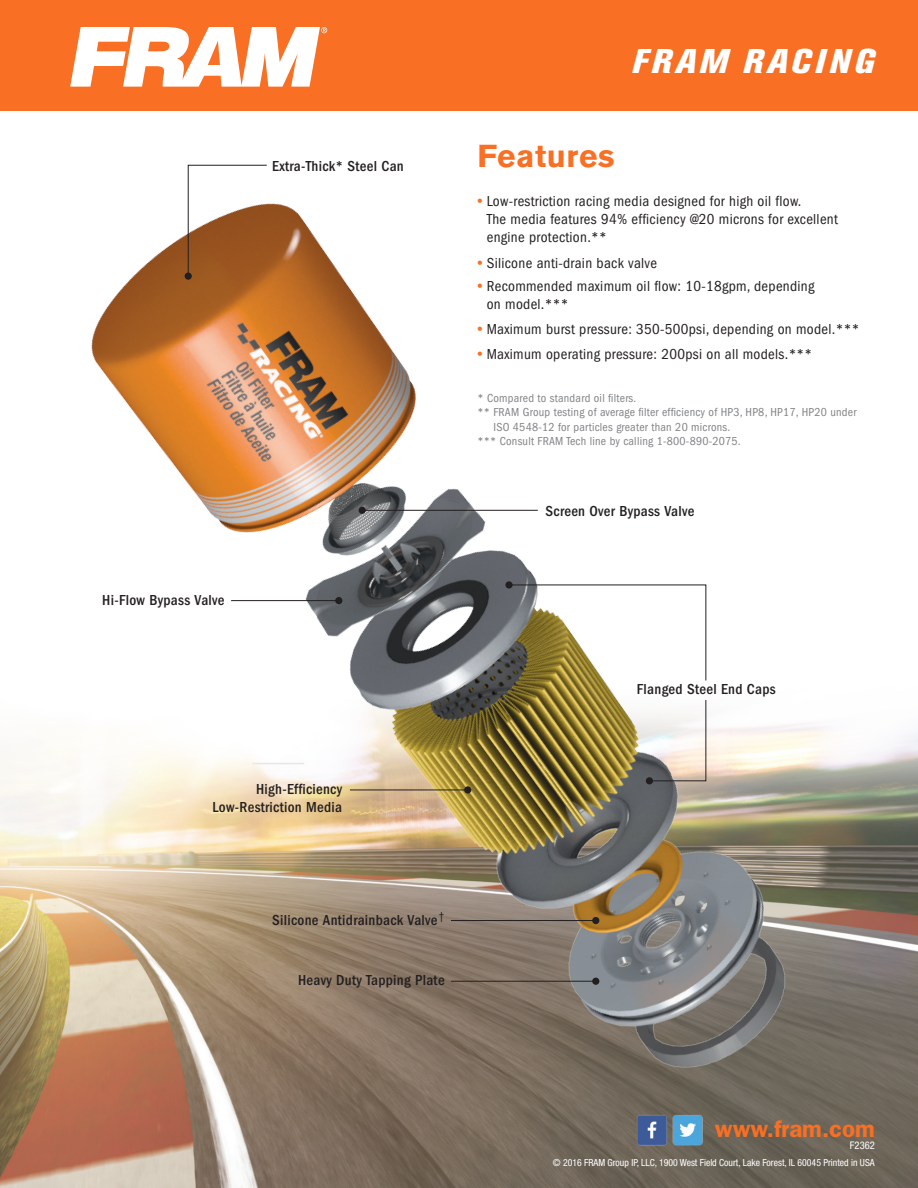
<style>
.page{position:relative;width:918px;height:1188px;background:#fff}
.page>*{position:absolute;margin:0;border:0;box-sizing:border-box;transform-origin:0 0}
.t1{font:italic 800 condensed 34.05px "Akzidenz Grotesk BE";letter-spacing:.09em;color:#fff;scale:1.11 1}
.t2{font:700 31.5px "Akzidenz Grotesk BE";letter-spacing:.02em;color:#f96f23}
.t3{font:600 24px "Franklin Gothic";color:#f96f23}
.t4{font:condensed 15px/18px "Franklin Gothic";letter-spacing:.02em;color:#231f20}
.t5{font:500 condensed 15px/18px "Franklin Gothic";letter-spacing:.02em;color:#231f20;text-align:right}
.t6{font:condensed 12px/14.4px "Franklin Gothic";letter-spacing:.02em;color:#808285}
.t7{font:condensed 10.5px "Helvetica Neue";color:#fff}
.t8{font:condensed 9.75px "Helvetica Neue";color:#fff}
.s1{font-family:"Akzidenz Grotesk BE";font-weight:500;font-stretch:normal;color:#f96f23}
</style>
<div class="page">
<div style="left:0;top:0;width:918px;height:111px;background:#f96f23"></div>
<svg style="left:73px;top:27px;width:254px;height:41px"></svg>
<img style="left:0;top:68px;width:918px;height:1120px">
<hr style="left:451px;top:920px;width:145px;height:1px;background:#231f20">
<div style="left:592px;top:917px;width:7px;height:7px;background:#231f20;border-radius:50%"></div>
<hr style="left:451px;top:981px;width:145px;height:1px;background:#231f20">
<div style="left:592px;top:978px;width:7px;height:7px;background:#231f20;border-radius:50%"></div>
<hr style="left:350px;top:789px;width:118px;height:1px;background:#231f20">
<div style="left:464px;top:786px;width:7px;height:8px;background:#231f20;border-radius:50%"></div>
<hr style="left:231px;top:600px;width:108px;height:1px;background:#231f20">
<div style="left:335px;top:597px;width:7px;height:7px;background:#231f20;border-radius:50%"></div>
<svg style="left:187px;top:164px;width:81px;height:113px"></svg>
<div style="left:185px;top:273px;width:7px;height:7px;background:#231f20;border-radius:50%"></div>
<hr style="left:362px;top:510px;width:176px;height:1px;background:#231f20">
<div style="left:359px;top:507px;width:7px;height:7px;background:#231f20;border-radius:50%"></div>
<svg style="left:649px;top:699px;width:58px;height:83px"></svg>
<div style="left:646px;top:777px;width:7px;height:7px;background:#231f20;border-radius:50%"></div>
<hr style="left:253px;top:763px;width:51px;height:1px;background:#e6e7e9">
<svg style="left:508px;top:584px;width:199px;height:97px"></svg>
<div style="left:505px;top:581px;width:8px;height:8px;background:#231f20;border-radius:50%"></div>
<p class="t5" style="left:272px;top:157px;width:133px">Extra-Thick* Steel Can</p>
<p class="t5" style="left:102px;top:591px;width:124px">Hi-Flow Bypass Valve</p>
<p class="t5" style="left:212px;top:780px;width:131px">High-Efficiency<br>Low-Restriction Media</p>
<h1 class="t1" style="left:632px;top:43px;width:221px">FRAM RACING</h1>
<p class="t2" style="left:477px;top:138px;width:138px">Features</p>
<p class="t4" style="left:487px;top:192px;width:353px;text-indent:-9px"><span class="s1">•</span> Low-restriction racing media designed for high oil flow.<br>The media features 94% efficiency @20 microns for excellent engine protection.**</p>
<p class="t4" style="left:477px;top:254px;width:181px"><span class="s1">•</span> Silicone anti-drain back valve</p>
<p class="t4" style="left:487px;top:277px;width:329px;text-indent:-9px"><span class="s1">•</span> Recommended maximum oil flow: 10-18gpm, depending on model.***</p>
<p class="t4" style="left:477px;top:320px;width:383px"><span class="s1">•</span> Maximum burst pressure: 350-500psi, depending on model.***</p>
<p class="t4" style="left:477px;top:345px;width:336px"><span class="s1">•</span> Maximum operating pressure: 200psi on all models.***</p>
<p class="t6" style="left:477px;top:391px;width:161px">* Compared to standard oil filters.</p>
<p class="t6" style="left:493px;top:405px;width:365px;text-indent:-16px">** FRAM Group testing of average filter efficiency of HP3, HP8, HP17, HP20 under<br>ISO 4548-12 for particles greater than 20 microns.</p>
<p class="t6" style="left:477px;top:434px;width:265px">*** Consult FRAM Tech line by calling 1-800-890-2075.</p>
<p class="t5" style="left:546px;top:502px;width:150px">Screen Over Bypass Valve</p>
<p class="t5" style="left:637px;top:680px;width:140px">Flanged Steel End Caps</p>
<p class="t5" style="left:272px;top:911px;width:174px">Silicone Antidrainback Valve <sup>†</sup></p>
<p class="t5" style="left:298px;top:971px;width:148px">Heavy Duty Tapping Plate</p>
<h3 class="t3" style="left:715px;top:1114px;width:161px">www.fram.com</h3>
<p class="t7" style="left:850px;top:1140px;width:26px">F2362</p>
<p class="t8" style="left:553px;top:1157px;width:323px">© 2016 FRAM Group IP, LLC, 1900 West Field Court, Lake Forest, IL 60045 Printed in USA</p>
</div>
